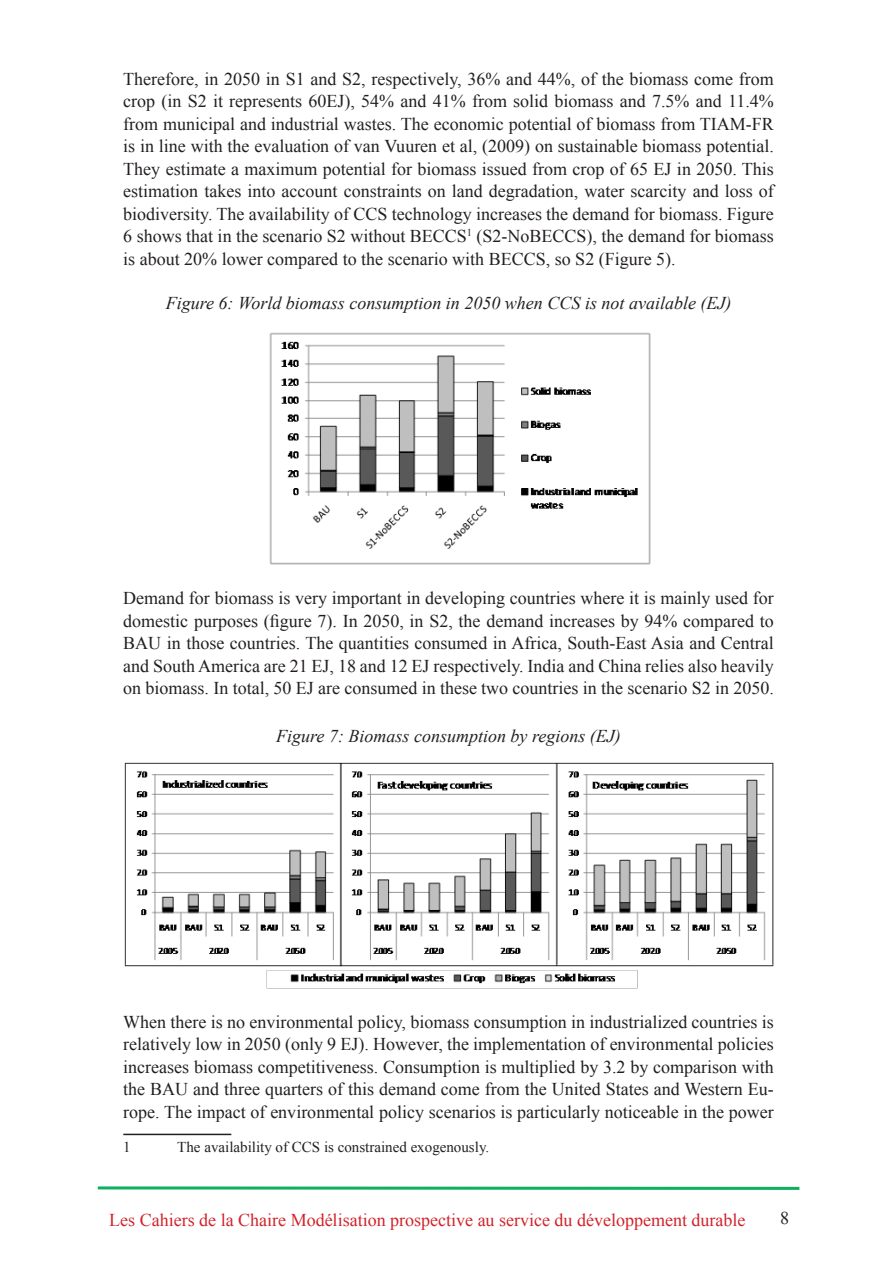
<style>
.page{position:relative;width:893px;height:1263px;background:#fff}
.page>*{position:absolute;margin:0;border:0;box-sizing:border-box;transform-origin:0 0}
.t1{font:18px/22.5px "Times New Roman";color:#231f20;text-align:justify}
.t2{font:italic 18px "Times New Roman";color:#231f20}
.t3{font:18px "Times New Roman";color:#d1232a}
.t4{font:15px "Times New Roman";color:#231f20}
</style>
<div class="page">
<svg style="left:98px;top:1186px;width:701px;height:4px;background:#49c285"></svg>
<img style="left:269px;top:332px;width:382px;height:233px">
<img style="left:125px;top:762px;width:649px;height:227px">
<hr style="left:123px;top:1134px;width:108px;height:1px;background:#231f20">
<p class="t1" style="left:123px;top:67px;width:652px">Therefore, in 2050 in S1 and S2, respectively, 36% and 44%, of the biomass come from crop (in S2 it represents 60EJ), 54% and 41% from solid biomass and 7.5% and 11.4% from municipal and industrial wastes. The economic potential of biomass from TIAM-FR is in line with the evaluation of van Vuuren et al, (2009) on sustainable biomass potential.<br>They estimate a maximum potential for biomass issued from crop of 65 EJ in 2050. This estimation takes into account constraints on land degradation, water scarcity and loss of biodiversity. The availability of CCS technology increases the demand for biomass. Figure 6 shows that in the scenario S2 without BECCS<sup>1</sup> (S2-NoBECCS), the demand for biomass is about 20% lower compared to the scenario with BECCS, so S2 (Figure 5).</p>
<p class="t2" style="left:166px;top:290px;width:567px">Figure 6: World biomass consumption in 2050 when CCS is not available (EJ)</p>
<p class="t1" style="left:123px;top:586px;width:652px">Demand for biomass is very important in developing countries where it is mainly used for domestic purposes (figure 7). In 2050, in S2, the demand increases by 94% compared to BAU in those countries. The quantities consumed in Africa, South-East Asia and Central and South America are 21 EJ, 18 and 12 EJ respectively. India and China relies also heavily on biomass. In total, 50 EJ are consumed in these two countries in the scenario S2 in 2050.</p>
<p class="t2" style="left:276px;top:724px;width:346px">Figure 7: Biomass consumption by regions (EJ)</p>
<p class="t1" style="left:123px;top:1010px;width:652px">When there is no environmental policy, biomass consumption in industrialized countries is relatively low in 2050 (only 9 EJ). However, the implementation of environmental policies increases biomass competitiveness. Consumption is multiplied by 3.2 by comparison with the BAU and three quarters of this demand come from the United States and Western Eu&shy;rope. The impact of environmental policy scenarios is particularly noticeable in the power</p>
<p class="t4" style="left:123px;top:1137px;width:9px">1</p>
<p class="t4" style="left:177px;top:1137px;width:313px">The availability of CCS is constrained exogenously.</p>
<p class="t3" style="left:109px;top:1208px;width:638px">Les Cahiers de la Chaire Modélisation prospective au service du développement durable</p>
<p class="t1" style="left:780px;top:1207px;width:10px">8</p>
</div>
